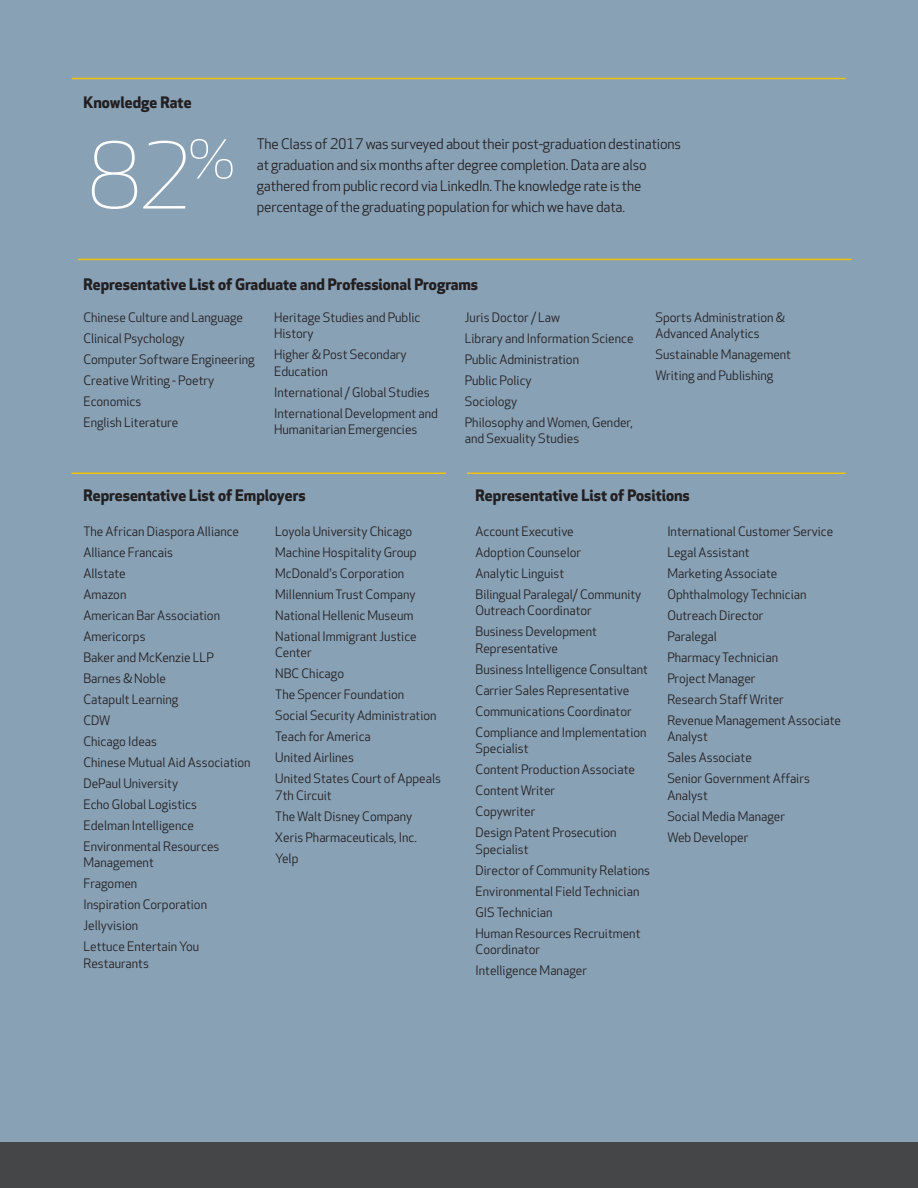
<style>
.page{position:relative;width:918px;height:1188px;background:#88a1b5}
.page>*{position:absolute;margin:0;border:0;box-sizing:border-box;transform-origin:0 0}
.t1{font:300 90px "Apex New";color:#fff}
.t2{font:700 15.45px "Apex New";color:#231f20}
.t3{font:14.25px/21px "Apex New";letter-spacing:-.01em;color:#231f20}
.t4{font:12.75px/21px "Apex New";color:#231f20}
</style>
<div class="page">
<div style="left:0;top:1143px;width:918px;height:45px;background:#454647"></div>
<hr style="left:72px;top:78px;width:774px;height:1px;background:#f2c309">
<hr style="left:72px;top:472px;width:374px;height:2px;background:#f2c309">
<hr style="left:467px;top:472px;width:379px;height:2px;background:#f2c309">
<hr style="left:78px;top:259px;width:774px;height:1px;background:#f2c309">
<p class="t2" style="left:83px;top:93px;width:110px">Knowledge Rate</p>
<h1 class="t1" style="left:88px;top:126px;width:149px">82<sup>%</sup></h1>
<p class="t3" style="left:257px;top:134px;width:426px">The Class of 2017 was surveyed about their post-graduation destinations at graduation and six months after degree completion. Data are also gathered from public record via LinkedIn. The knowledge rate is the percentage of the graduating population for which we have data.</p>
<p class="t2" style="left:83px;top:275px;width:396px">Representative List of Graduate and Professional Programs</p>
<p class="t4" style="left:83px;top:307px;width:173px">Chinese Culture and Language<br>Clinical Psychology<br>Computer Software Engineering<br>Creative Writing - Poetry<br>Economics<br>English Literature</p>
<p class="t4" style="left:274px;top:309px;width:148px;line-height:16.5px">Heritage Studies and Public<br>History</p>
<p class="t4" style="left:465px;top:307px;width:170px">Juris Doctor / Law<br>Library and Information Science<br>Public Administration<br>Public Policy<br>Sociology<br>Philosophy and Women, Gender,</p>
<p class="t4" style="left:465px;top:429px;width:116px">and Sexuality Studies</p>
<p class="t4" style="left:274px;top:347px;width:134px;line-height:16.5px">Higher &amp; Post Secondary<br>Education</p>
<p class="t4" style="left:274px;top:382px;width:165px">International / Global Studies<br>International Development and</p>
<p class="t4" style="left:274px;top:420px;width:145px">Humanitarian Emergencies</p>
<p class="t4" style="left:655px;top:309px;width:131px;line-height:16.5px">Sports Administration &amp;<br>Advanced Analytics</p>
<p class="t4" style="left:655px;top:345px;width:137px">Sustainable Management<br>Writing and Publishing</p>
<p class="t2" style="left:83px;top:486px;width:224px">Representative List of Employers</p>
<p class="t2" style="left:476px;top:486px;width:216px">Representative List of Positions</p>
<p class="t4" style="left:83px;top:521px;width:169px">The African Diaspora Alliance<br>Alliance Francais<br>Allstate<br>Amazon<br>American Bar Association<br>Americorps<br>Baker and McKenzie LLP<br>Barnes &amp; Noble<br>Catapult Learning<br>CDW<br>Chicago Ideas<br>Chinese Mutual Aid Association<br>DePaul University<br>Echo Global Logistics<br>Edelman Intelligence<br>Environmental Resources</p>
<p class="t4" style="left:83px;top:852px;width:125px">Management<br>Fragomen<br>Inspiration Corporation<br>Jellyvision<br>Lettuce Entertain You</p>
<p class="t4" style="left:83px;top:953px;width:67px">Restaurants</p>
<p class="t4" style="left:275px;top:521px;width:143px">Loyola University Chicago<br>Machine Hospitality Group<br>McDonald's Corporation<br>Millennium Trust Company<br>National Hellenic Museum<br>National Immigrant Justice</p>
<p class="t4" style="left:275px;top:642px;width:167px">Center<br>NBC Chicago<br>The Spencer Foundation<br>Social Security Administration<br>Teach for America<br>United Airlines<br>United States Court of Appeals</p>
<p class="t4" style="left:275px;top:785px;width:143px">7th Circuit<br>The Walt Disney Company<br>Xeris Pharmaceuticals, Inc.<br>Yelp</p>
<p class="t4" style="left:476px;top:521px;width:167px">Account Executive<br>Adoption Counselor<br>Analytic Linguist<br>Bilingual Paralegal/ Community</p>
<p class="t4" style="left:476px;top:600px;width:123px">Outreach Coordinator<br>Business Development</p>
<p class="t4" style="left:476px;top:638px;width:174px">Representative<br>Business Intelligence Consultant<br>Carrier Sales Representative<br>Communications Coordinator<br>Compliance and Implementation</p>
<p class="t4" style="left:476px;top:738px;width:161px">Specialist<br>Content Production Associate<br>Content Writer<br>Copywriter<br>Design Patent Prosecution</p>
<p class="t4" style="left:476px;top:839px;width:176px">Specialist<br>Director of Community Relations<br>Environmental Field Technician<br>GIS Technician<br>Human Resources Recruitment</p>
<p class="t4" style="left:476px;top:939px;width:113px">Coordinator<br>Intelligence Manager</p>
<p class="t4" style="left:667px;top:521px;width:175px">International Customer Service<br>Legal Assistant<br>Marketing Associate<br>Ophthalmology Technician<br>Outreach Director<br>Paralegal<br>Pharmacy Technician<br>Project Manager<br>Research Staff Writer<br>Revenue Management Associate</p>
<p class="t4" style="left:667px;top:726px;width:144px">Analyst<br>Sales Associate<br>Senior Government Affairs</p>
<p class="t4" style="left:667px;top:785px;width:119px">Analyst<br>Social Media Manager<br>Web Developer</p>
</div>
